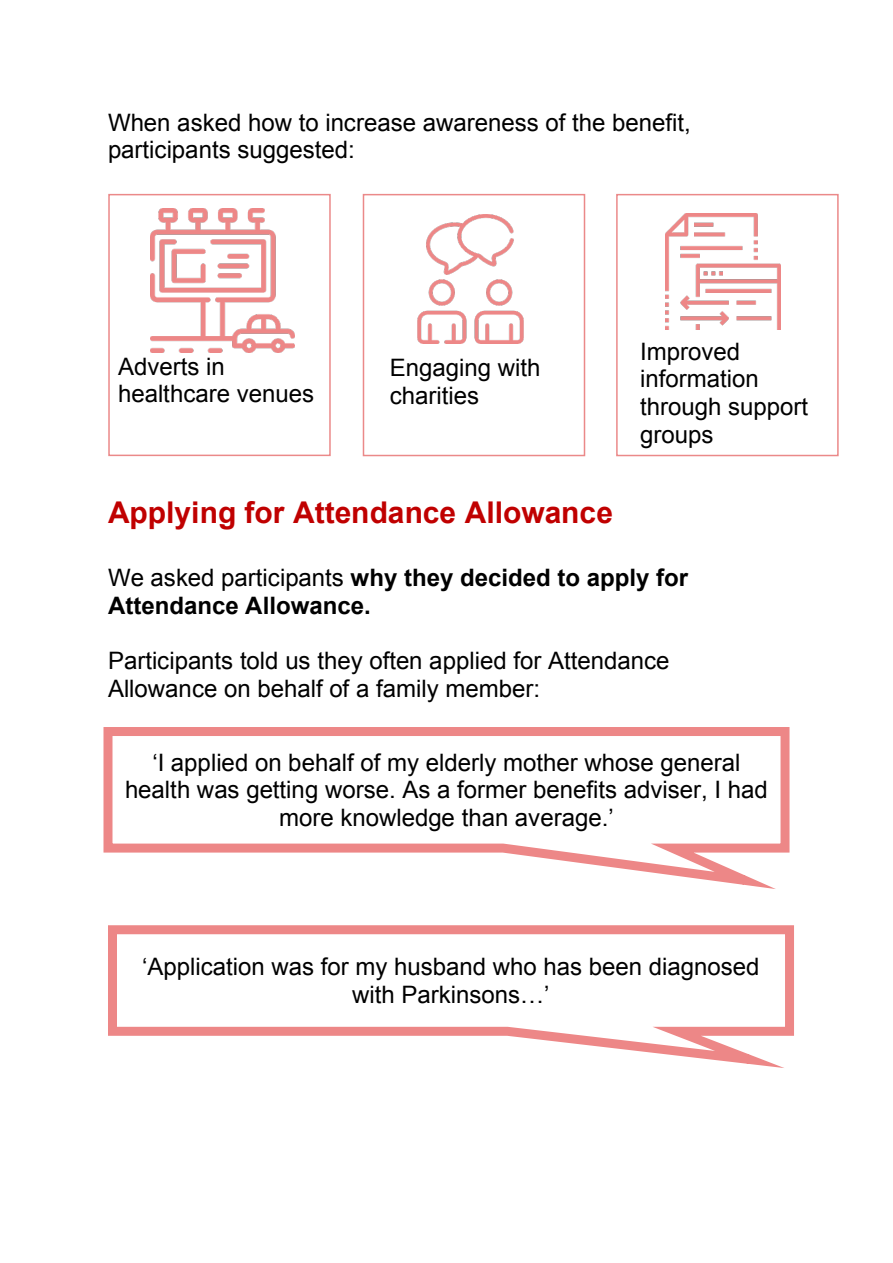
<style>
.page{position:relative;width:893px;height:1263px;background:#fff}
.page>*{position:absolute;margin:0;border:0;box-sizing:border-box;transform-origin:0 0}
.t1{font:700 30px "Arial";color:#c00000}
.t2{font:24px/27.6px "Arial";color:#000}
.t3{font:700 24px/27.6px "Arial";color:#000}
.s1{font-weight:400}
</style>
<div class="page">
<svg style="left:103px;top:727px;width:687px;height:162px"></svg>
<svg style="left:108px;top:925px;width:686px;height:143px"></svg>
<div style="left:108px;top:194px;width:223px;height:262px;border:2px solid #eb8989"></div>
<img style="left:108px;top:352px;width:222px;height:94px">
<div style="left:363px;top:194px;width:222px;height:262px;border:2px solid #eb8989"></div>
<img style="left:582px;top:354px;width:3px;height:87px">
<div style="left:616px;top:194px;width:223px;height:262px;border:2px solid #eb8989"></div>
<img style="left:665px;top:214px;width:115px;height:115px">
<img style="left:417px;top:215px;width:107px;height:128px">
<img style="left:150px;top:208px;width:144px;height:144px">
<p class="t2" style="left:108px;top:109px;width:584px">When asked how to increase awareness of the benefit, participants suggested:</p>
<p class="t2" style="left:118px;top:353px;width:197px">Adverts in healthcare venues</p>
<p class="t2" style="left:390px;top:354px;width:152px">Engaging with charities</p>
<p class="t2" style="left:640px;top:338px;width:169px">Improved information through support groups</p>
<p class="t1" style="left:108px;top:493px;width:506px">Applying for Attendance Allowance</p>
<p class="t3" style="left:108px;top:565px;width:582px"><span class="s1">We asked participants</span> why they decided to apply for<br>Attendance Allowance.</p>
<p class="t2" style="left:108px;top:647px;width:563px">Participants told us they often applied for Attendance<br>Allowance on behalf of a family member:</p>
<p class="t2" style="left:125px;top:749px;width:644px;text-align:center">‘I applied on behalf of my elderly mother whose general health was getting worse. As a former benefits adviser, I had more knowledge than average.’</p>
<p class="t2" style="left:142px;top:953px;width:619px;text-align:center">‘Application was for my husband who has been diagnosed with Parkinsons…’</p>
</div>
